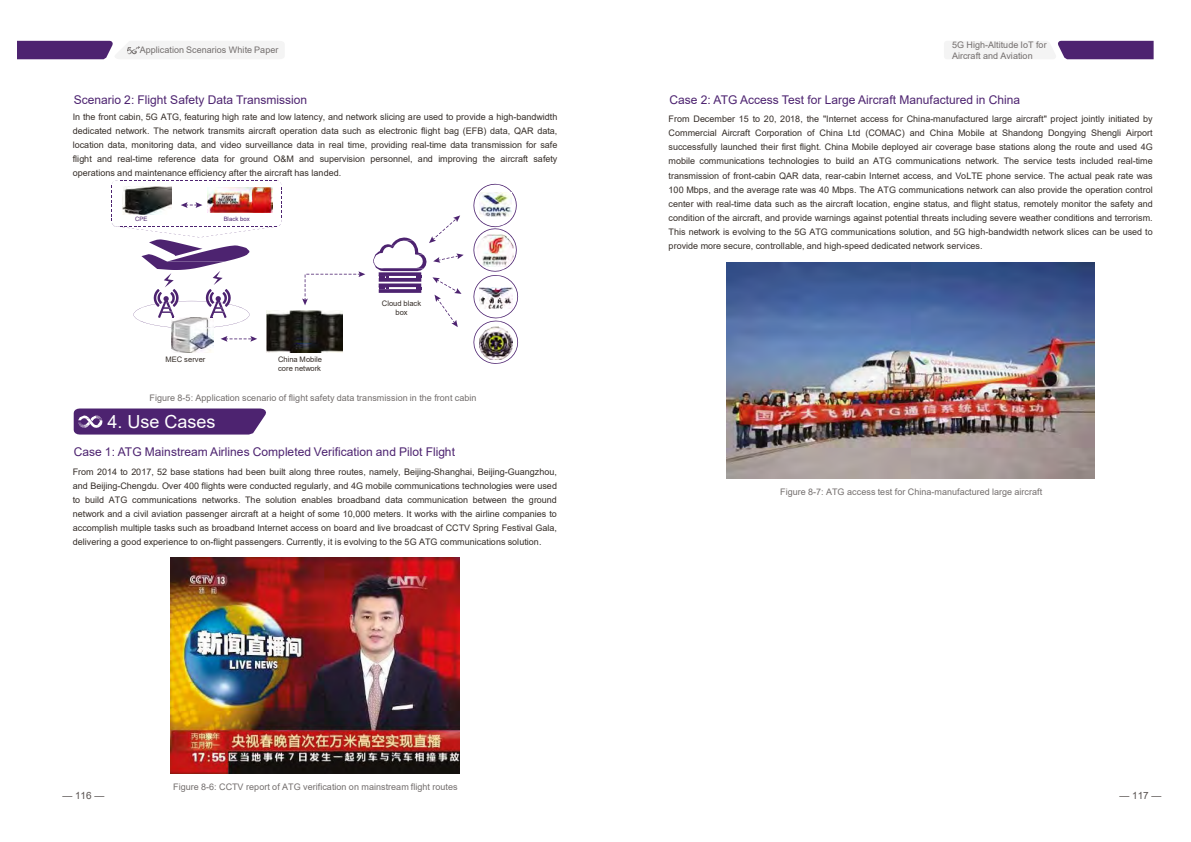
<style>
.page{position:relative;width:1191px;height:842px;background:#fff}
.page>*{position:absolute;margin:0;border:0;box-sizing:border-box;transform-origin:0 0}
.t1{font:18px "Arial";color:#fff}
.t2{font:12px "Arial";color:#4d2370}
.t3{font:10px "Arial";color:#57514f}
.t4{font:9px/14px "Arial";letter-spacing:.005em;color:#352d28;text-align:justify}
.t5{font:9px/10.8px "Arial";letter-spacing:.005em;color:#736e6d}
.t6{font:7.6px/9px "Arial";color:#352d28}
.t7{font:6px "Arial";color:#4d2370}
</style>
<div class="page">
<svg style="left:17px;top:41px;width:267px;height:18px"></svg>
<svg style="left:944px;top:41px;width:209px;height:18px"></svg>
<svg style="left:74px;top:408px;width:192px;height:27px;background:#5d367c"></svg>
<svg style="left:473px;top:184px;width:45px;height:180px"></svg>
<svg style="left:221px;top:336px;width:36px;height:6px"></svg>
<img style="left:172px;top:328px;width:41px;height:24px">
<svg style="left:112px;top:180px;width:170px;height:148px"></svg>
<img style="left:266px;top:310px;width:76px;height:43px">
<svg style="left:302px;top:271px;width:63px;height:34px"></svg>
<svg style="left:373px;top:215px;width:90px;height:112px"></svg>
<img style="left:476px;top:234px;width:37px;height:32px">
<img style="left:480px;top:287px;width:32px;height:21px">
<img style="left:479px;top:193px;width:32px;height:24px">
<img style="left:479px;top:326px;width:33px;height:33px">
<img style="left:171px;top:557px;width:288px;height:216px">
<img style="left:727px;top:263px;width:367px;height:215px">
<p class="t5" style="left:140px;top:45px;width:140px">Application Scenarios White Paper</p>
<p class="t5" style="left:952px;top:39px;width:96px">5G High-Altitude IoT for<br>Aircraft and Aviation</p>
<h2 class="t2" style="left:669px;top:91px;width:352px">Case 2: ATG Access Test for Large Aircraft Manufactured in China</h2>
<p class="t4" style="left:668px;top:112px;width:486px">From December 15 to 20, 2018, the "Internet access for China-manufactured large aircraft" project jointly initiated by Commercial Aircraft Corporation of China Ltd (COMAC) and China Mobile at Shandong Dongying Shengli Airport successfully launched their first flight. China Mobile deployed air coverage base stations along the route and used 4G mobile communications technologies to build an ATG communications network. The service tests included real-time transmission of front-cabin QAR data, rear-cabin Internet access, and VoLTE phone service. The actual peak rate was 100 Mbps, and the average rate was 40 Mbps. The ATG communications network can also provide the operation control center with real-time data such as the aircraft location, engine status, and flight status, remotely monitor the safety and condition of the aircraft, and provide warnings against potential threats including severe weather conditions and terrorism.<br>This network is evolving to the 5G ATG communications solution, and 5G high-bandwidth network slices can be used to provide more secure, controllable, and high-speed dedicated network services.</p>
<h2 class="t2" style="left:74px;top:91px;width:235px">Scenario 2: Flight Safety Data Transmission</h2>
<p class="t4" style="left:73px;top:110px;width:486px">In the front cabin, 5G ATG, featuring high rate and low latency, and network slicing are used to provide a high-bandwidth dedicated network. The network transmits aircraft operation data such as electronic flight bag (EFB) data, QAR data, location data, monitoring data, and video surveillance data in real time, providing real-time data transmission for safe flight and real-time reference data for ground O&amp;M and supervision personnel, and improving the aircraft safety operations and maintenance efficiency after the aircraft has landed.</p>
<p class="t7" style="left:135px;top:215px;width:14px">CPE</p>
<p class="t7" style="left:224px;top:215px;width:28px">Black box</p>
<p class="t6" style="left:165px;top:355px;width:41px">MEC server</p>
<p class="t6" style="left:278px;top:355px;width:45px">China Mobile core network</p>
<p class="t6" style="left:382px;top:299px;width:41px;text-align:center">Cloud black box</p>
<p class="t5" style="left:150px;top:393px;width:328px">Figure 8-5: Application scenario of flight safety data transmission in the front cabin</p>
<h1 class="t1" style="left:107px;top:409px;width:109px">4. Use Cases</h1>
<h2 class="t2" style="left:74px;top:443px;width:383px">Case 1: ATG Mainstream Airlines Completed Verification and Pilot Flight</h2>
<p class="t4" style="left:73px;top:464px;width:486px">From 2014 to 2017, 52 base stations had been built along three routes, namely, Beijing-Shanghai, Beijing-Guangzhou, and Beijing-Chengdu. Over 400 flights were conducted regularly, and 4G mobile communications technologies were used to build ATG communications networks. The solution enables broadband data communication between the ground network and a civil aviation passenger aircraft at a height of some 10,000 meters. It works with the airline companies to accomplish multiple tasks such as broadband Internet access on board and live broadcast of CCTV Spring Festival Gala, delivering a good experience to on-flight passengers. Currently, it is evolving to the 5G ATG communications solution.</p>
<p class="t5" style="left:780px;top:486px;width:263px">Figure 8-7: ATG access test for China-manufactured large aircraft</p>
<p class="t5" style="left:173px;top:781px;width:286px">Figure 8-6: CCTV report of ATG verification on mainstream flight routes</p>
<p class="t3" style="left:62px;top:789px;width:44px">— 116 —</p>
<p class="t3" style="left:1119px;top:789px;width:44px">— 117 —</p>
</div>
